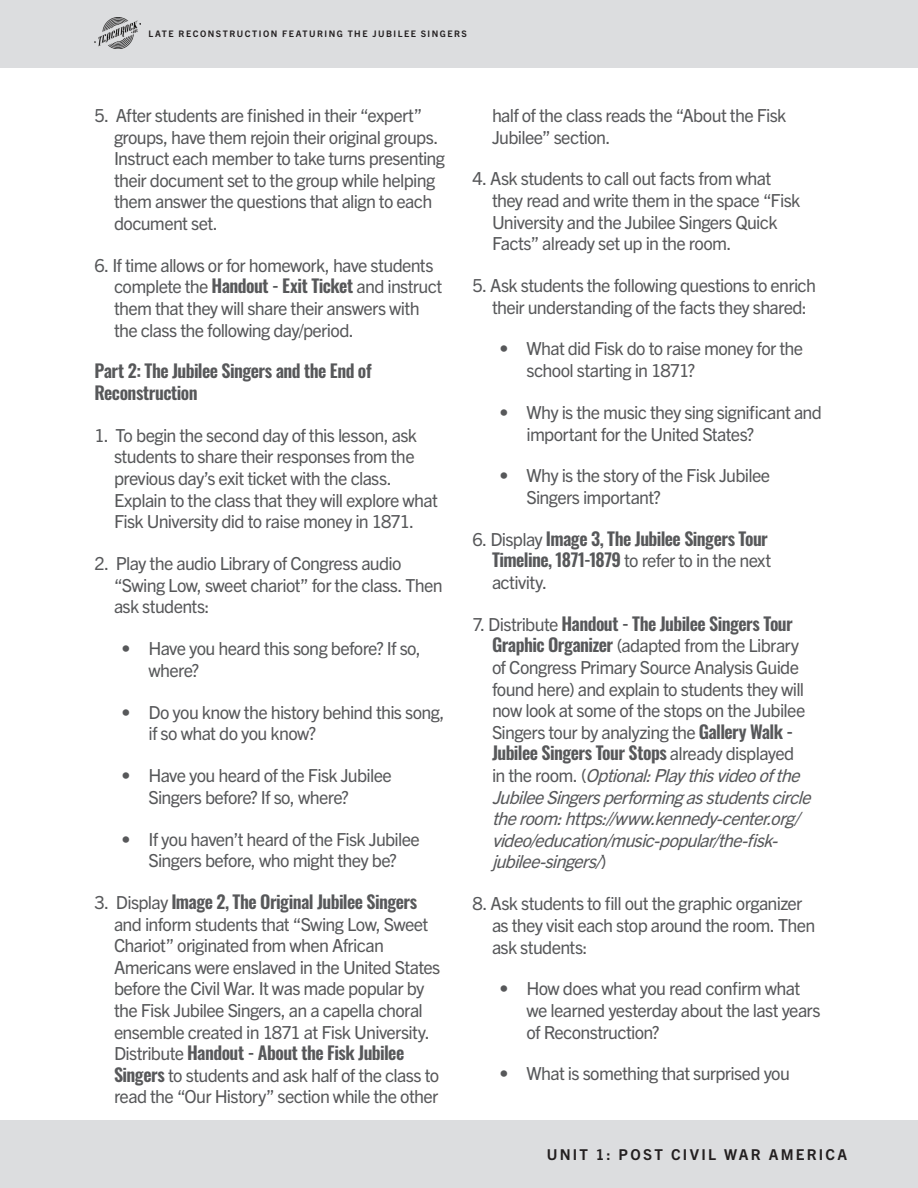
<style>
.page{position:relative;width:918px;height:1188px;background:#fff}
.page>*{position:absolute;margin:0;border:0;box-sizing:border-box;transform-origin:0 0}
.HANGING_NUMBERS{font:18px/21.6px "Trade Gothic Next LT Pro";letter-spacing:-.04em;color:#57585a}
.HANGING_NUMBERS-2{font:600 18px/21.6px "Oswald";letter-spacing:-.03em;color:#57585a}
.IMAGE__HANDOUT__CLIP_COPY{font:600 18px/21.6px "Oswald";letter-spacing:-.03em;color:#57585a}
.t1{font:700 15px "Trade Gothic Next LT Pro";letter-spacing:.15em;color:#231f20}
.t2{font:700 9px "Trade Gothic Next LT Pro";letter-spacing:.165em;color:#231f20}
.s1{font-family:"Oswald";font-weight:600}
.s2{font-family:"Trade Gothic Next LT Pro";font-weight:400}
.s3{font-style:italic}
</style>
<div class="page">
<div style="left:0;top:0;width:918px;height:68px;background:#dcdddf"></div>
<img style="left:94px;top:18px;width:46px;height:30px">
<div style="left:0;top:1120px;width:918px;height:68px;background:#dcdddf"></div>
<p class="t2" style="left:148px;top:28px;width:320px">LATE RECONSTRUCTION FEATURING THE JUBILEE SINGERS</p>
<p class="HANGING_NUMBERS" style="left:114px;top:103px;width:333px;text-indent:-20px">5. After students are finished in their “expert” groups, have them rejoin their original groups.<br>Instruct each member to take turns presenting their document set to the group while helping them answer the questions that align to each document set.</p>
<p class="HANGING_NUMBERS" style="left:114px;top:253px;width:330px;text-indent:-20px">6. If time allows or for homework, have students complete the <span class="s1">Handout - Exit Ticket</span> and instruct them that they will share their answers with the class the following day/period.</p>
<p class="IMAGE__HANDOUT__CLIP_COPY" style="left:94px;top:361px;width:279px">Part 2: The Jubilee Singers and the End of<br>Reconstruction</p>
<p class="HANGING_NUMBERS" style="left:114px;top:423px;width:325px;text-indent:-20px">1. To begin the second day of this lesson, ask students to share their responses from the previous day’s exit ticket with the class.<br>Explain to the class that they will explore what Fisk University did to raise money in 1871.</p>
<p class="HANGING_NUMBERS" style="left:114px;top:552px;width:330px;text-indent:-20px">2. Play the audio Library of Congress audio “Swing Low, sweet chariot” for the class. Then ask students:</p>
<p class="HANGING_NUMBERS" style="left:148px;top:637px;width:274px;text-indent:-27px">• Have you heard this song before? If so, where?</p>
<p class="HANGING_NUMBERS" style="left:148px;top:700px;width:298px;text-indent:-27px">• Do you know the history behind this song, if so what do you know?</p>
<p class="HANGING_NUMBERS" style="left:148px;top:764px;width:245px;text-indent:-27px">• Have you heard of the Fisk Jubilee<br>Singers before? If so, where?</p>
<p class="HANGING_NUMBERS" style="left:122px;top:827px;width:300px;text-align:center">• If you haven’t heard of the Fisk Jubilee<br>Singers before, who might they be?</p>
<p class="HANGING_NUMBERS" style="left:114px;top:890px;width:328px;text-indent:-20px">3. Display <span class="s1">Image 2, The Original Jubilee Singers </span>and inform students that “Swing Low, Sweet Chariot” originated from when African Americans were enslaved in the United States before the Civil War. It was made popular by the Fisk Jubilee Singers, an a capella choral ensemble created in 1871 at Fisk University.<br>Distribute <span class="s1">Handout - About the Fisk Jubilee Singers</span> to students and ask half of the class to read the “Our History” section while the other</p>
<p class="HANGING_NUMBERS" style="left:492px;top:103px;width:296px">half of the class reads the “About the Fisk<br>Jubilee” section.</p>
<p class="HANGING_NUMBERS" style="left:492px;top:167px;width:310px;text-indent:-20px">4. Ask students to call out facts from what they read and write them in the space “Fisk University and the Jubilee Singers Quick Facts” already set up in the room.</p>
<p class="HANGING_NUMBERS" style="left:472px;top:273px;width:345px;text-align:center">5. Ask students the following questions to enrich their understanding of the facts they shared:</p>
<p class="HANGING_NUMBERS" style="left:526px;top:337px;width:278px;text-indent:-27px">• What did Fisk do to raise money for the school starting in 1871?</p>
<p class="HANGING_NUMBERS" style="left:526px;top:400px;width:297px;text-indent:-27px">• Why is the music they sing significant and important for the United States?</p>
<p class="HANGING_NUMBERS" style="left:526px;top:464px;width:245px;text-indent:-27px">• Why is the story of the Fisk Jubilee<br>Singers important?</p>
<p class="HANGING_NUMBERS-2" style="left:492px;top:529px;width:281px;text-indent:-20px"><span class="s2">6. Display</span> Image 3, The Jubilee Singers Tour<br>Timeline, 1871-1879 <span class="s2">to refer to in the next activity.</span></p>
<p class="HANGING_NUMBERS" style="left:492px;top:612px;width:326px;text-indent:-20px">7. Distribute <span class="s1">Handout - The Jubilee Singers Tour Graphic Organizer</span> (adapted from the Library of Congress Primary Source Analysis Guide found here) and explain to students they will now look at some of the stops on the Jubilee Singers tour by analyzing the <span class="s1">Gallery Walk - Jubilee Singers Tour Stops</span> already displayed<br>i n t h e r o o m . ( <span class="s3">Optional:Playthisvideoofthe JubileeSingersperformingasstudentscircle theroom:https://www.kennedy-center.org/ video/education/music-popular/the-fisk&shy;jubilee-singers/</span>)</p>
<p class="HANGING_NUMBERS" style="left:492px;top:892px;width:325px;text-indent:-20px">8. Ask students to fill out the graphic organizer as they visit each stop around the room. Then ask students:</p>
<p class="HANGING_NUMBERS" style="left:526px;top:977px;width:296px;text-indent:-27px">• How does what you read confirm what we learned yesterday about the last years of Reconstruction?</p>
<p class="HANGING_NUMBERS" style="left:500px;top:1062px;width:292px">• What is something that surprised you</p>
<p class="t1" style="left:547px;top:1144px;width:302px">UNIT 1: POST CIVIL WAR AMERICA</p>
</div>
